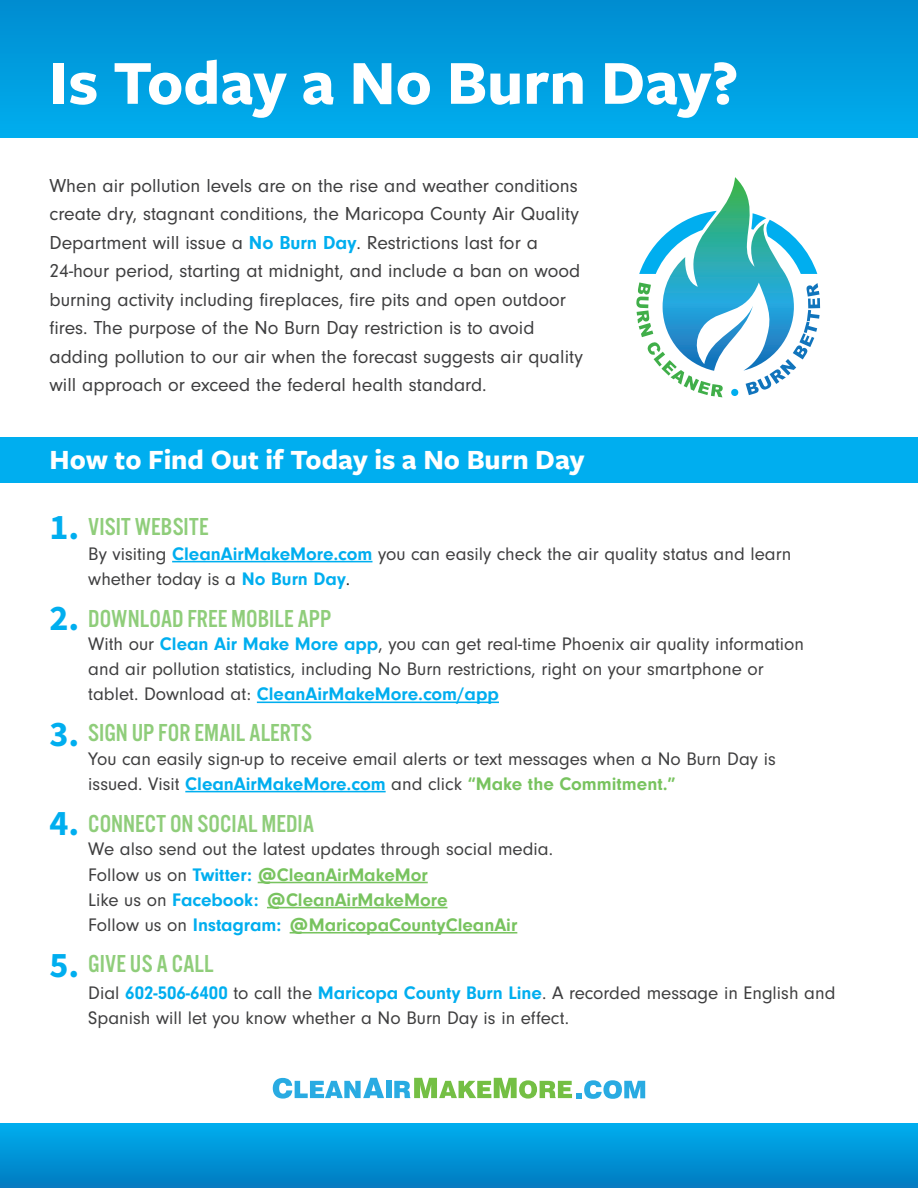
<style>
.page{position:relative;width:918px;height:1188px;background:#fff}
.page>*{position:absolute;margin:0;border:0;box-sizing:border-box;transform-origin:0 0}
.t1{font:700 64.95px "Freight Sans Pro";color:#fff}
.t2{font:700 28.95px "Freight Sans Pro";color:#fff}
.t3{font:25.5px "Alternate Got No 3 D";color:rgb(120 195 95/.83)}
.t4{font:19.5px/28.5px "Neuzeit Gro";color:#3e3e3f}
.t5{font:18.9px/25px "Neuzeit Gro";color:#3e3e3f}
.s1{font-weight:700;color:#00aeef}
.s2{font-family:"Source Sans Pro";font-weight:700;font-size:36.15px;color:#00aeef}
.s3{color:#231f20}
.s4{font-weight:700;color:#78c35f}
</style>
<div class="page">
<div style="left:0;top:0;width:918px;height:138px;background:linear-gradient(to bottom,#008cd0,#00adee)"></div>
<div style="left:0;top:438px;width:918px;height:45px;background:#00aeef"></div>
<hr style="left:172px;top:561px;width:200px;height:1px;background:#00aeef">
<hr style="left:257px;top:702px;width:242px;height:1px;background:#00aeef">
<hr style="left:185px;top:791px;width:201px;height:1px;background:#00aeef">
<hr style="left:258px;top:882px;width:170px;height:1px;background:#78c35f">
<hr style="left:267px;top:907px;width:181px;height:1px;background:#78c35f">
<hr style="left:290px;top:932px;width:227px;height:2px;background:#78c35f">
<svg style="left:636px;top:177px;width:184px;height:220px"></svg>
<svg style="left:273px;top:1078px;width:111px;height:21px"></svg>
<div style="left:386px;top:1081px;width:5px;height:17px;background:#29abe2"></div>
<svg style="left:394px;top:1078px;width:251px;height:21px"></svg>
<div style="left:0;top:1124px;width:918px;height:64px;background:linear-gradient(to bottom,#00aeee,#027bc0)"></div>
<h1 class="t1" style="left:50px;top:38px;width:690px">Is Today a No Burn Day?</h1>
<p class="t4" style="left:50px;top:171px;width:535px">When air pollution levels are on the rise and weather conditions create dry, stagnant conditions, the Maricopa County Air Quality Department will issue a <span class="s1">No Burn Day</span>. Restrictions last for a 24-hour period, starting at midnight, and include a ban on wood burning activity including fireplaces, fire pits and open outdoor fires. The purpose of the No Burn Day restriction is to avoid adding pollution to our air when the forecast suggests air quality will approach or exceed the federal health standard.</p>
<h2 class="t2" style="left:50px;top:440px;width:537px">How to Find Out if Today is a No Burn Day</h2>
<h3 class="t3" style="left:50px;top:513px;width:161px"><span class="s2">1.</span> VISIT WEBSITE</h3>
<p class="t5" style="left:88px;top:541px;width:704px">By visiting <span class="s1">CleanAirMakeMore.com</span> you can easily check the air quality status and learn whether today is a <span class="s1">No Burn Day</span><span class="s3">.</span></p>
<h3 class="t3" style="left:50px;top:605px;width:283px"><span class="s2">2.</span> DOWNLOAD FREE MOBILE APP</h3>
<p class="t5" style="left:88px;top:632px;width:717px">With our <span class="s1">Clean Air Make More app</span>, you can get real-time Phoenix air quality information and air pollution statistics, including No Burn restrictions, right on your smartphone or tablet. Download at: <span class="s1">CleanAirMakeMore.com/app</span></p>
<h3 class="t3" style="left:50px;top:719px;width:264px"><span class="s2">3.</span> SIGN UP FOR EMAIL ALERTS</h3>
<p class="t5" style="left:88px;top:746px;width:689px">You can easily sign-up to receive email alerts or text messages when a No Burn Day is issued. Visit <span class="s1">CleanAirMakeMore.com</span> and click <span class="s4">“Make the Commitment.”</span></p>
<h3 class="t3" style="left:50px;top:810px;width:266px"><span class="s2">4.</span> CONNECT ON SOCIAL MEDIA</h3>
<p class="t5" style="left:88px;top:837px;width:466px">We also send out the latest updates through social media.<br>Follow us on <span class="s1">Twitter:</span> <span class="s4">@CleanAirMakeMor<br></span>Like us on <span class="s1">Facebook:</span> <span class="s4">@CleanAirMakeMore<br></span>Follow us on <span class="s1">Instagram:</span> <span class="s4">@MaricopaCountyCleanAir</span></p>
<h3 class="t3" style="left:50px;top:950px;width:166px"><span class="s2">5.</span> GIVE US A CALL</h3>
<p class="t5" style="left:88px;top:980px;width:749px">Dial <span class="s1">602-506-6400</span> to call the <span class="s1">Maricopa County Burn Line</span>. A recorded message in English and<br>Spanish will let you know whether a No Burn Day is in effect.</p>
</div>
